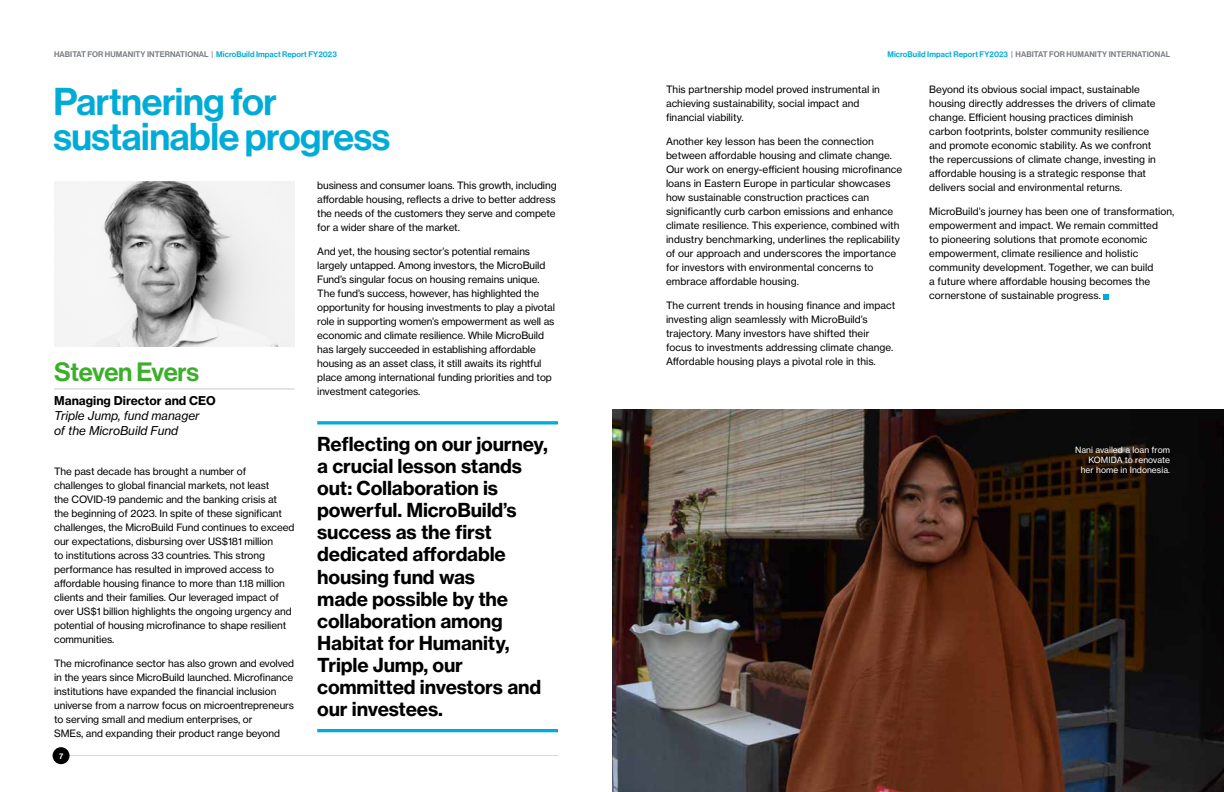
<style>
.page{position:relative;width:1224px;height:792px;background:#fff}
.page>*{position:absolute;margin:0;border:0;box-sizing:border-box;transform-origin:0 0}
.t1{font:38px/35px "N Haas Grotesk DS Pro 65 Md";letter-spacing:-.01em;color:#00acd7}
.t2{font:26px "N Haas Grotesk DS Pro 65 Md";letter-spacing:-.015em;color:#3dae2b}
.t3{font:19px/22px "N Haas Grotesk TX Pro 75 Bd";letter-spacing:-.01em;color:#000}
.t4{font:12px/15px "N Haas Grotesk TX Pro 56 It";color:#000}
.t5{font:12px "N Haas Grotesk TX Pro 75 Bd";color:#000}
.t6{font:10px/14px "N Haas Grotesk TX Pro 55 Rg";letter-spacing:-.005em;color:#000}
.t7{font:8.5px/10px "N Haas Grotesk TX Pro 55 Rg";letter-spacing:.005em;color:#fff;text-align:right}
.t8{font:8px "N Haas Grotesk DS Pro 65 Md";letter-spacing:.01em;color:#797d82}
.t9{font:8px "N Haas Grotesk DS Pro 65 Md";color:#fff}
.s1{color:#00acd7}
</style>
<div class="page">
<hr style="left:70px;top:755px;width:488px;height:1px;background:#d7d8da">
<div style="left:53px;top:747px;width:17px;height:17px;background:#000;border-radius:50%"></div>
<hr style="left:317px;top:421px;width:241px;height:3px;background:#00acd7">
<hr style="left:317px;top:729px;width:241px;height:3px;background:#00acd7">
<img style="left:54px;top:181px;width:241px;height:166px">
<hr style="left:54px;top:389px;width:241px;height:1px;background:#c9cbcd">
<svg style="left:1104px;top:294px;width:5px;height:5px"></svg>
<img style="left:612px;top:410px;width:612px;height:382px">
<p class="t8" style="left:54px;top:50px;width:284px">HABITAT FOR HUMANITY INTERNATIONAL | <span class="s1">MicroBuild Impact Report FY2023</span></p>
<p class="t8" style="left:887px;top:50px;width:284px"><span class="s1">MicroBuild Impact Report FY2023</span> | HABITAT FOR HUMANITY INTERNATIONAL</p>
<h1 class="t1" style="left:53px;top:85px;width:338px">Partnering for sustainable progress</h1>
<p class="t6" style="left:929px;top:83px;width:228px">Beyond its obvious social impact, sustainable housing directly addresses the drivers of climate change. Efficient housing practices diminish carbon footprints, bolster community resilience and promote economic stability. As we confront the repercussions of climate change, investing in affordable housing is a strategic response that delivers social and environmental returns.</p>
<p class="t6" style="left:929px;top:205px;width:247px">MicroBuild’s journey has been one of transformation, empowerment and impact. We remain committed<br>to pioneering solutions that promote economic empowerment, climate resilience and holistic community development. Together, we can build<br>a future where affordable housing becomes the cornerstone of sustainable progress.</p>
<p class="t6" style="left:666px;top:83px;width:216px">This partnership model proved instrumental in achieving sustainability, social impact and financial viability.</p>
<p class="t6" style="left:666px;top:135px;width:238px">Another key lesson has been the connection between affordable housing and climate change.<br>Our work on energy-efficient housing microfinance loans in Eastern Europe in particular showcases how sustainable construction practices can significantly curb carbon emissions and enhance climate resilience. This experience, combined with industry benchmarking, underlines the replicability of our approach and underscores the importance for investors with environmental concerns to embrace affordable housing.</p>
<p class="t6" style="left:666px;top:299px;width:231px">The current trends in housing finance and impact investing align seamlessly with MicroBuild’s trajectory. Many investors have shifted their focus to investments addressing climate change.<br>Affordable housing plays a pivotal role in this.</p>
<p class="t6" style="left:317px;top:179px;width:241px;text-align:justify">business and consumer loans. This growth, including affordable housing, reflects a drive to better address the needs of the customers they serve and compete for a wider share of the market.</p>
<p class="t6" style="left:317px;top:245px;width:239px">And yet, the housing sector’s potential remains largely untapped. Among investors, the MicroBuild Fund’s singular focus on housing remains unique.<br>The fund’s success, however, has highlighted the opportunity for housing investments to play a pivotal role in supporting women’s empowerment as well as economic and climate resilience. While MicroBuild has largely succeeded in establishing affordable housing as an asset class, it still awaits its rightful place among international funding priorities and top investment categories.</p>
<h2 class="t2" style="left:54px;top:357px;width:146px">Steven Evers</h2>
<p class="t5" style="left:54px;top:393px;width:163px">Managing Director and CEO</p>
<p class="t4" style="left:54px;top:408px;width:147px">Triple Jump, fund manager of the MicroBuild Fund</p>
<p class="t3" style="left:317px;top:434px;width:232px">Reflecting on our journey, a crucial lesson stands out: Collaboration is powerful. MicroBuild’s success as the first dedicated affordable housing fund was<br>made possible by the collaboration among<br>Habitat for Humanity,<br>Triple Jump, our committed investors and our investees.</p>
<p class="t7" style="left:1075px;top:445px;width:96px">Nani availed a loan from<br>KOMIDA to renovate her home in Indonesia.</p>
<p class="t6" style="left:54px;top:464px;width:242px">The past decade has brought a number of challenges to global financial markets, not least<br>the COVID-19 pandemic and the banking crisis at the beginning of 2023. In spite of these significant challenges, the MicroBuild Fund continues to exceed our expectations, disbursing over US$181 million<br>to institutions across 33 countries. This strong performance has resulted in improved access to affordable housing finance to more than 1.18 million clients and their families. Our leveraged impact of over US$1 billion highlights the ongoing urgency and potential of housing microfinance to shape resilient communities.</p>
<p class="t6" style="left:54px;top:657px;width:242px">The microfinance sector has also grown and evolved in the years since MicroBuild launched. Microfinance institutions have expanded the financial inclusion universe from a narrow focus on microentrepreneurs to serving small and medium enterprises, or<br>SMEs, and expanding their product range beyond</p>
<p class="t9" style="left:59px;top:751px;width:6px">7</p>
</div>
